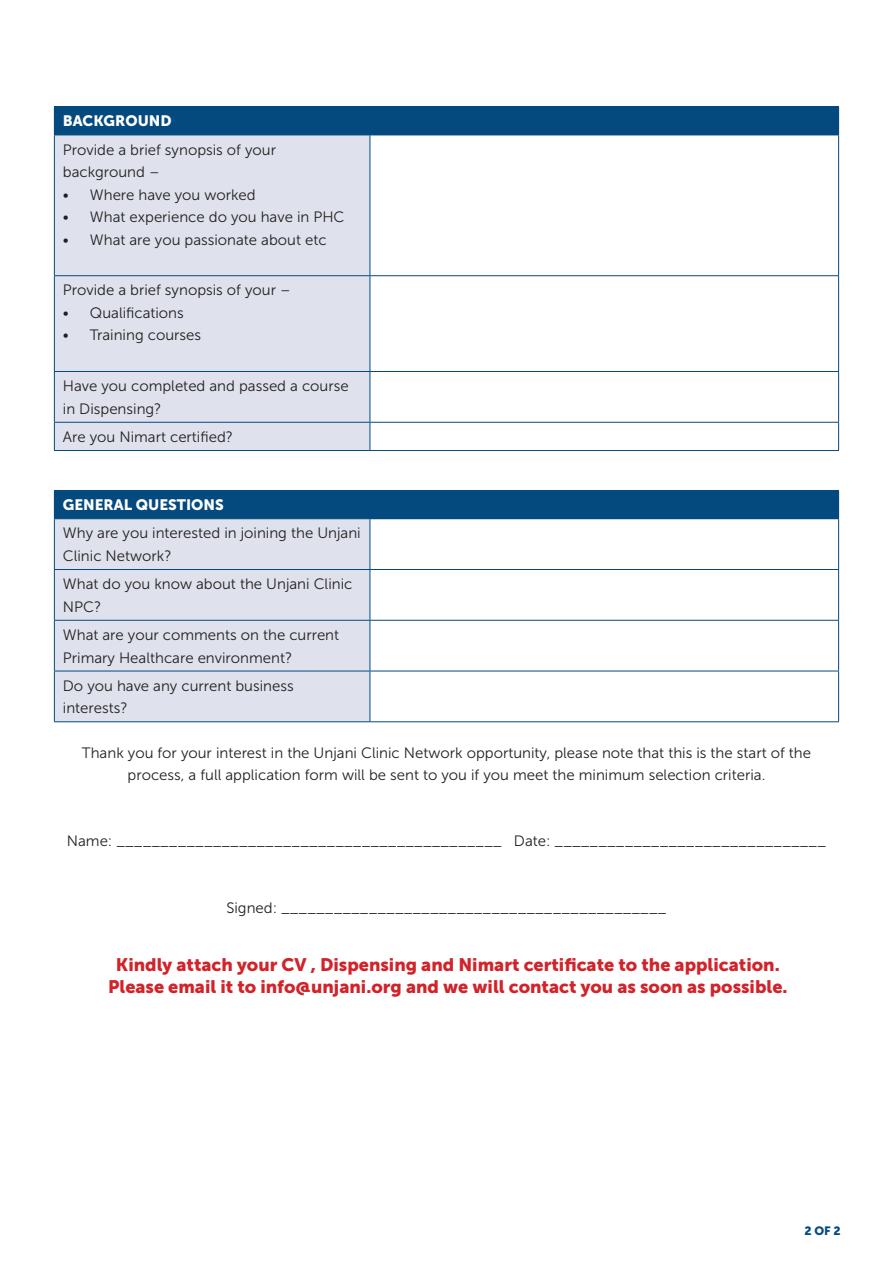
<style>
.page{position:relative;width:893px;height:1263px;background:#fff}
.page>*{position:absolute;margin:0;border:0;box-sizing:border-box;transform-origin:0 0}
.t1{font:18px "Museo Sans 900";color:#d1232a}
.t2{font:15px/22.5px "Museo Sans 300";color:#231f20}
.t3{font:15px "Museo Sans 900";color:#fff}
.t4{font:12px "Museo Sans 900";color:#054a7e}
</style>
<div class="page">
<div style="left:54px;top:107px;width:785px;height:28px;background:#054a7e"></div>
<div style="left:55px;top:136px;width:315px;height:314px;background:#dfe2ec"></div>
<hr style="left:54px;top:106px;width:316px;height:1px;background:#054a7e">
<hr style="left:370px;top:106px;width:469px;height:1px;background:#054a7e">
<hr style="left:54px;top:135px;width:316px;height:1px;background:#054a7e">
<hr style="left:54px;top:135px;width:1px;height:140px;background:#054a7e">
<hr style="left:370px;top:135px;width:469px;height:1px;background:#054a7e">
<hr style="left:370px;top:135px;width:1px;height:140px;background:#054a7e">
<hr style="left:838px;top:135px;width:1px;height:140px;background:#054a7e">
<hr style="left:54px;top:275px;width:316px;height:1px;background:#054a7e">
<hr style="left:54px;top:276px;width:1px;height:95px;background:#054a7e">
<hr style="left:370px;top:275px;width:469px;height:1px;background:#054a7e">
<hr style="left:370px;top:276px;width:1px;height:95px;background:#054a7e">
<hr style="left:838px;top:276px;width:1px;height:95px;background:#054a7e">
<hr style="left:54px;top:371px;width:316px;height:1px;background:#054a7e">
<hr style="left:54px;top:372px;width:1px;height:50px;background:#054a7e">
<hr style="left:370px;top:371px;width:469px;height:1px;background:#054a7e">
<hr style="left:370px;top:372px;width:1px;height:50px;background:#054a7e">
<hr style="left:838px;top:372px;width:1px;height:50px;background:#054a7e">
<hr style="left:54px;top:422px;width:316px;height:1px;background:#054a7e">
<svg style="left:54px;top:423px;width:1px;height:27px"></svg>
<hr style="left:370px;top:422px;width:469px;height:1px;background:#054a7e">
<svg style="left:370px;top:423px;width:1px;height:27px"></svg>
<svg style="left:838px;top:423px;width:1px;height:27px"></svg>
<hr style="left:54px;top:450px;width:316px;height:1px;background:#054a7e">
<hr style="left:370px;top:450px;width:469px;height:1px;background:#054a7e">
<div style="left:54px;top:490px;width:785px;height:29px;background:#054a7e"></div>
<div style="left:55px;top:519px;width:315px;height:202px;background:#dfe2ec"></div>
<hr style="left:54px;top:519px;width:1px;height:50px;background:#054a7e">
<hr style="left:370px;top:519px;width:1px;height:50px;background:#054a7e">
<hr style="left:838px;top:519px;width:1px;height:50px;background:#054a7e">
<hr style="left:54px;top:569px;width:316px;height:1px;background:#054a7e">
<hr style="left:54px;top:570px;width:1px;height:50px;background:#054a7e">
<hr style="left:370px;top:569px;width:469px;height:1px;background:#054a7e">
<hr style="left:370px;top:570px;width:1px;height:50px;background:#054a7e">
<hr style="left:838px;top:570px;width:1px;height:50px;background:#054a7e">
<hr style="left:54px;top:620px;width:316px;height:1px;background:#054a7e">
<hr style="left:54px;top:621px;width:1px;height:50px;background:#054a7e">
<hr style="left:370px;top:620px;width:469px;height:1px;background:#054a7e">
<hr style="left:370px;top:621px;width:1px;height:50px;background:#054a7e">
<hr style="left:838px;top:621px;width:1px;height:50px;background:#054a7e">
<hr style="left:54px;top:671px;width:316px;height:1px;background:#054a7e">
<hr style="left:54px;top:671px;width:1px;height:50px;background:#054a7e">
<hr style="left:370px;top:671px;width:469px;height:1px;background:#054a7e">
<hr style="left:370px;top:671px;width:1px;height:50px;background:#054a7e">
<hr style="left:838px;top:671px;width:1px;height:50px;background:#054a7e">
<hr style="left:54px;top:721px;width:316px;height:1px;background:#054a7e">
<hr style="left:370px;top:721px;width:469px;height:1px;background:#054a7e">
<p class="t3" style="left:63px;top:113px;width:110px">BACKGROUND</p>
<p class="t2" style="left:63px;top:138px;width:215px">Provide a brief synopsis of your background –</p>
<p class="t2" style="left:63px;top:183px;width:194px">• Where have you worked</p>
<p class="t2" style="left:63px;top:206px;width:283px">• What experience do you have in PHC</p>
<p class="t2" style="left:63px;top:228px;width:265px">• What are you passionate about etc</p>
<p class="t2" style="left:63px;top:279px;width:229px">Provide a brief synopsis of your –</p>
<p class="t2" style="left:63px;top:302px;width:122px">• Qualifications</p>
<p class="t2" style="left:63px;top:324px;width:140px">• Training courses</p>
<p class="t2" style="left:63px;top:375px;width:287px">Have you completed and passed a course in Dispensing?</p>
<p class="t2" style="left:63px;top:426px;width:172px">Are you Nimart certified?</p>
<p class="t3" style="left:63px;top:496px;width:162px">GENERAL QUESTIONS</p>
<p class="t2" style="left:63px;top:522px;width:299px">Why are you interested in joining the Unjani<br>Clinic Network?</p>
<p class="t2" style="left:63px;top:573px;width:291px">What do you know about the Unjani Clinic<br>NPC?</p>
<p class="t2" style="left:63px;top:624px;width:278px">What are your comments on the current<br>Primary Healthcare environment?</p>
<p class="t2" style="left:63px;top:674px;width:232px">Do you have any current business interests?</p>
<p class="t2" style="left:82px;top:741px;width:731px;text-align:center">Thank you for your interest in the Unjani Clinic Network opportunity, please note that this is the start of the process, a full application form will be sent to you if you meet the minimum selection criteria.</p>
<p class="t2" style="left:67px;top:830px;width:761px">Name: ____________________________________________ Date: _______________________________</p>
<p class="t2" style="left:226px;top:897px;width:442px">Signed: ____________________________________________</p>
<p class="t1" style="left:116px;top:954px;width:665px">Kindly attach your CV , Dispensing and Nimart certificate to the application.</p>
<p class="t1" style="left:108px;top:976px;width:681px">Please email it to info@unjani.org and we will contact you as soon as possible.</p>
<p class="t4" style="left:804px;top:1224px;width:38px">2 OF 2</p>
</div>
